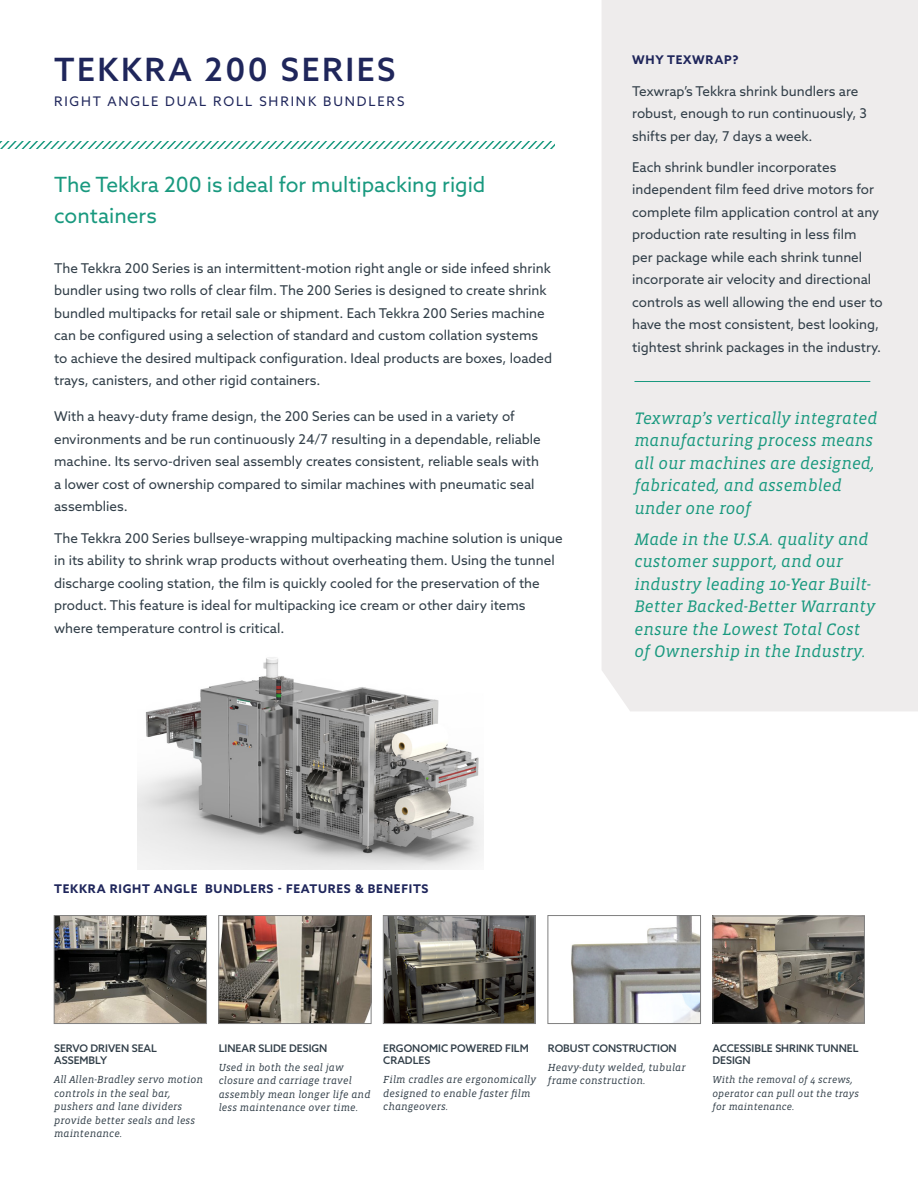
<style>
.page{position:relative;width:918px;height:1188px;background:#fff}
.page>*{position:absolute;margin:0;border:0;box-sizing:border-box;transform-origin:0 0}
.H2_-_Heading_Blue{font:500 32.1px "Azo Sans";letter-spacing:.08em;color:#1f265b}
.H4_-_Heading_Green{font:21px/31.2px "Azo Sans";color:#19997f}
.B1_-_Body_-_Standard{font:italic 17.1px/22.5px "Vista Slab OT";color:#19997f}
.B1_-_Body_-_Standard-2{font:13.5px/22.5px "Azo Sans";color:#313e48}
.H4_-_Heading_Green-2{font:13.5px/22.5px "Azo Sans";color:#313e48}
.H2_-_Heading_Blue-2{font:13.2px "Azo Sans";letter-spacing:.14em;color:#1f265b}
.H7_-_Heading_Blue{font:700 12px "Azo Sans";letter-spacing:.06em;color:#1f265b}
.B5_-_Captions{font:italic 10.5px/13.5px "Vista Slab OTCE";letter-spacing:.01em;color:#313e48}
.H8_-_Heading_Gray{font:500 10.5px/12.6px "Azo Sans";color:#313e48}
.H8_-_Heading_Gray-2{font:italic 10.5px/13.5px "Vista Slab OTCE";letter-spacing:.01em;color:#313e48}
.H8_-_Heading_Gray-3{font:italic 10.2px/13.5px "Vista Slab OTCE";letter-spacing:.01em;color:#313e48}
</style>
<div class="page">
<img style="left:137px;top:657px;width:347px;height:212px">
<div style="left:602px;top:0;width:316px;height:711px;background:#eeecec"></div>
<svg style="left:0;top:142px;width:554px;height:6px"></svg>
<img style="left:56px;top:917px;width:149px;height:105px">
<div style="left:54px;top:915px;width:153px;height:109px;border:1px solid #808080"></div>
<img style="left:220px;top:917px;width:150px;height:105px">
<div style="left:218px;top:915px;width:154px;height:109px;border:1px solid #808080"></div>
<img style="left:385px;top:917px;width:149px;height:105px">
<div style="left:383px;top:915px;width:153px;height:109px;border:1px solid #808080"></div>
<img style="left:714px;top:918px;width:149px;height:104px">
<div style="left:712px;top:916px;width:153px;height:108px;border:1px solid #808080"></div>
<img style="left:571px;top:917px;width:128px;height:105px">
<div style="left:547px;top:915px;width:154px;height:109px;border:1px solid #808080"></div>
<hr style="left:634px;top:381px;width:236px;height:1px;background:#19997f">
<p class="H2_-_Heading_Blue" style="left:54px;top:48px;width:343px">TEKKRA 200 SERIES</p>
<p class="H2_-_Heading_Blue-2" style="left:54px;top:92px;width:352px">RIGHT ANGLE DUAL ROLL SHRINK BUNDLERS</p>
<p class="H4_-_Heading_Green" style="left:54px;top:169px;width:433px">The Tekkra 200 is ideal for multipacking rigid containers</p>
<p class="H4_-_Heading_Green-2" style="left:54px;top:257px;width:500px">The Tekkra 200 Series is an intermittent-motion right angle or side infeed shrink bundler using two rolls of clear film. The 200 Series is designed to create shrink bundled multipacks for retail sale or shipment. Each Tekkra 200 Series machine can be configured using a selection of standard and custom collation systems to achieve the desired multipack configuration. Ideal products are boxes, loaded trays, canisters, and other rigid containers.</p>
<p class="B1_-_Body_-_Standard-2" style="left:54px;top:405px;width:488px">With a heavy-duty frame design, the 200 Series can be used in a variety of environments and be run continuously 24/7 resulting in a dependable, reliable machine. Its servo-driven seal assembly creates consistent, reliable seals with a lower cost of ownership compared to similar machines with pneumatic seal assemblies.</p>
<p class="B1_-_Body_-_Standard-2" style="left:54px;top:526px;width:510px">The Tekkra 200 Series bullseye-wrapping multipacking machine solution is unique in its ability to shrink wrap products without overheating them. Using the tunnel discharge cooling station, the film is quickly cooled for the preservation of the product. This feature is ideal for multipacking ice cream or other dairy items where temperature control is critical.</p>
<p class="H7_-_Heading_Blue" style="left:632px;top:52px;width:108px">WHY TEXWRAP?</p>
<p class="B1_-_Body_-_Standard-2" style="left:632px;top:79px;width:236px">Texwrap’s Tekkra shrink bundlers are robust, enough to run continuously, 3 shifts per day, 7 days a week.</p>
<p class="B1_-_Body_-_Standard-2" style="left:632px;top:155px;width:252px">Each shrink bundler incorporates independent film feed drive motors for complete film application control at any production rate resulting in less film<br>per package while each shrink tunnel incorporate air velocity and directional controls as well allowing the end user to have the most consistent, best looking, tightest shrink packages in the industry.</p>
<p class="B1_-_Body_-_Standard" style="left:634px;top:407px;width:245px">Texwrap’s vertically integrated manufacturing process means all our machines are designed, fabricated, and assembled under one roof</p>
<p class="B1_-_Body_-_Standard" style="left:634px;top:528px;width:243px">Made in the U.S.A. quality and customer support, and our industry leading 10-Year Built-<br>Better Backed-Better Warranty ensure the Lowest Total Cost of Ownership in the Industry.</p>
<p class="H7_-_Heading_Blue" style="left:54px;top:881px;width:376px">TEKKRA RIGHT ANGLE BUNDLERS - FEATURES &amp; BENEFITS</p>
<p class="H8_-_Heading_Gray" style="left:54px;top:1041px;width:104px">SERVO DRIVEN SEAL<br>ASSEMBLY</p>
<p class="B5_-_Captions" style="left:54px;top:1073px;width:151px">All Allen-Bradley servo motion controls in the seal bar, pushers and lane dividers provide better seals and less maintenance.</p>
<p class="H8_-_Heading_Gray" style="left:219px;top:1041px;width:110px">LINEAR SLIDE DESIGN</p>
<p class="B5_-_Captions" style="left:219px;top:1060px;width:153px">Used in both the seal jaw closure and carriage travel assembly mean longer life and less maintenance over time.</p>
<p class="H8_-_Heading_Gray" style="left:383px;top:1041px;width:147px">ERGONOMIC POWERED FILM<br>CRADLES</p>
<p class="B5_-_Captions" style="left:383px;top:1073px;width:155px">Film cradles are ergonomically designed to enable faster film changeovers.</p>
<p class="H8_-_Heading_Gray" style="left:548px;top:1041px;width:130px">ROBUST CONSTRUCTION</p>
<p class="H8_-_Heading_Gray-2" style="left:548px;top:1060px;width:139px">Heavy-duty welded, tubular frame construction.</p>
<p class="H8_-_Heading_Gray" style="left:712px;top:1041px;width:148px">ACCESSIBLE SHRINK TUNNEL<br>DESIGN</p>
<p class="H8_-_Heading_Gray-3" style="left:712px;top:1073px;width:148px">With the removal of 4 screws, operator can pull out the trays for maintenance.</p>
</div>
